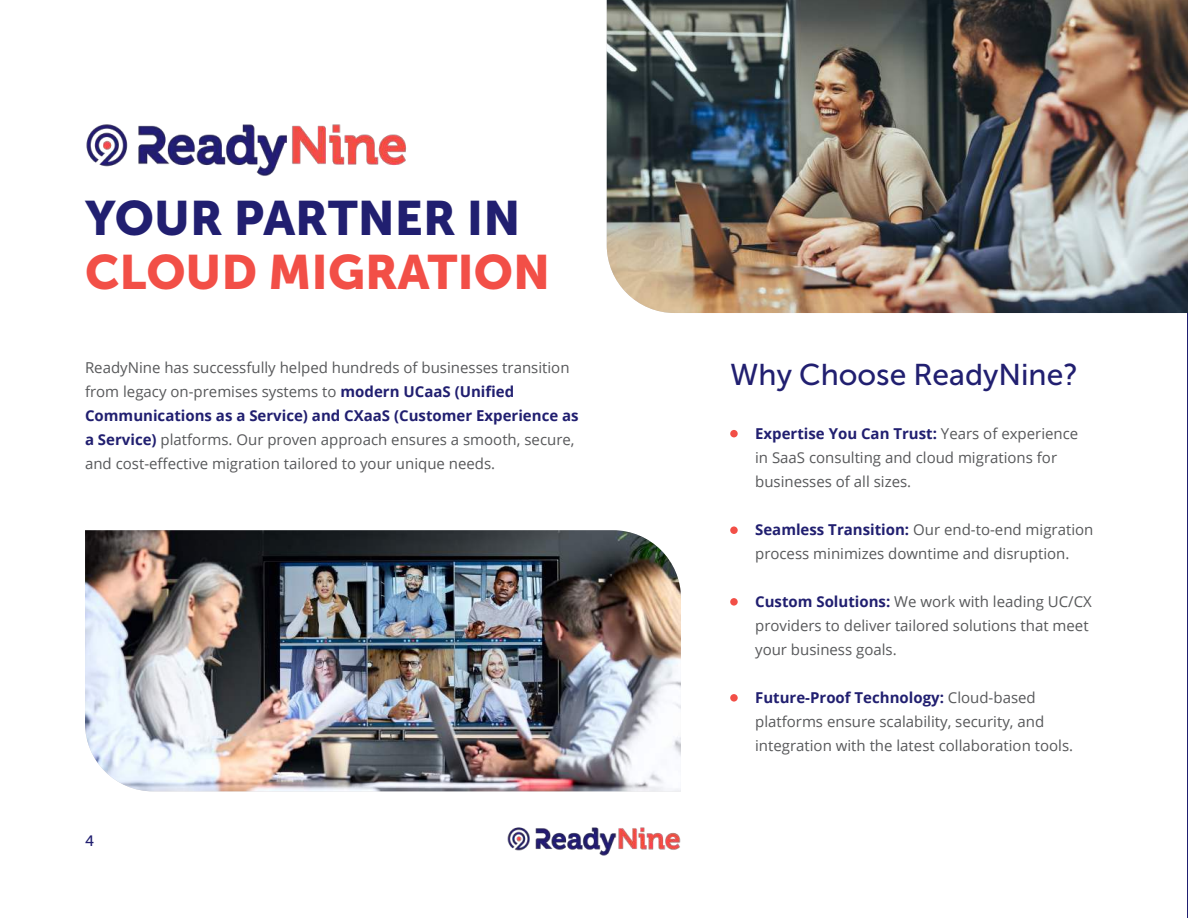
<style>
.page{position:relative;width:1188px;height:918px;background:#fff}
.page>*{position:absolute;margin:0;border:0;box-sizing:border-box;transform-origin:0 0}
.t1{font:48px "Museo Sans 900";color:#f24f47}
.t2{font:48px "Museo Sans 900";color:#211f70}
.t3{font:30px "Museo Sans 500";color:#211f70}
.t4{font:15px/24px "Open Sans";color:#57585a}
.t5{font:15px "Museo Sans 500";color:#211f70}
.s1{font-weight:700;color:#211f70}
</style>
<div class="page">
<hr style="left:1187px;top:0;width:1px;height:918px;background:#211f70">
<img style="left:607px;top:0;width:581px;height:313px">
<img style="left:85px;top:530px;width:596px;height:261px">
<img style="left:86px;top:124px;width:321px;height:52px">
<div style="left:730px;top:430px;width:8px;height:7px;background:#f24f47;border-radius:50%"></div>
<div style="left:730px;top:526px;width:8px;height:8px;background:#f24f47;border-radius:50%"></div>
<div style="left:730px;top:598px;width:8px;height:8px;background:#f24f47;border-radius:50%"></div>
<div style="left:730px;top:694px;width:8px;height:8px;background:#f24f47;border-radius:50%"></div>
<img style="left:507px;top:827px;width:174px;height:29px">
<h1 class="t2" style="left:85px;top:199px;width:437px">YOUR PARTNER IN</h1>
<h1 class="t1" style="left:85px;top:253px;width:467px">CLOUD MIGRATION</h1>
<p class="t4" style="left:85px;top:357px;width:495px">ReadyNine has successfully helped hundreds of businesses transition from legacy on-premises systems to <span class="s1">modern UCaaS (Unified Communications as a Service) and CXaaS (Customer Experience as a Service)</span> platforms. Our proven approach ensures a smooth, secure, and cost-effective migration tailored to your unique needs.</p>
<p class="t5" style="left:85px;top:835px;width:11px">4</p>
<h2 class="t3" style="left:730px;top:363px;width:349px">Why Choose ReadyNine?</h2>
<p class="t4" style="left:755px;top:421px;width:325px"><span class="s1">Expertise You Can Trust:</span> Years of experience in SaaS consulting and cloud migrations for businesses of all sizes.</p>
<p class="t4" style="left:755px;top:519px;width:340px"><span class="s1">Seamless Transition:</span> Our end-to-end migration process minimizes downtime and disruption.</p>
<p class="t4" style="left:755px;top:589px;width:338px"><span class="s1">Custom Solutions:</span> We work with leading UC/CX providers to deliver tailored solutions that meet your business goals.</p>
<p class="t4" style="left:755px;top:687px;width:319px"><span class="s1">Future-Proof Technology:</span> Cloud-based platforms ensure scalability, security, and integration with the latest collaboration tools.</p>
</div>
